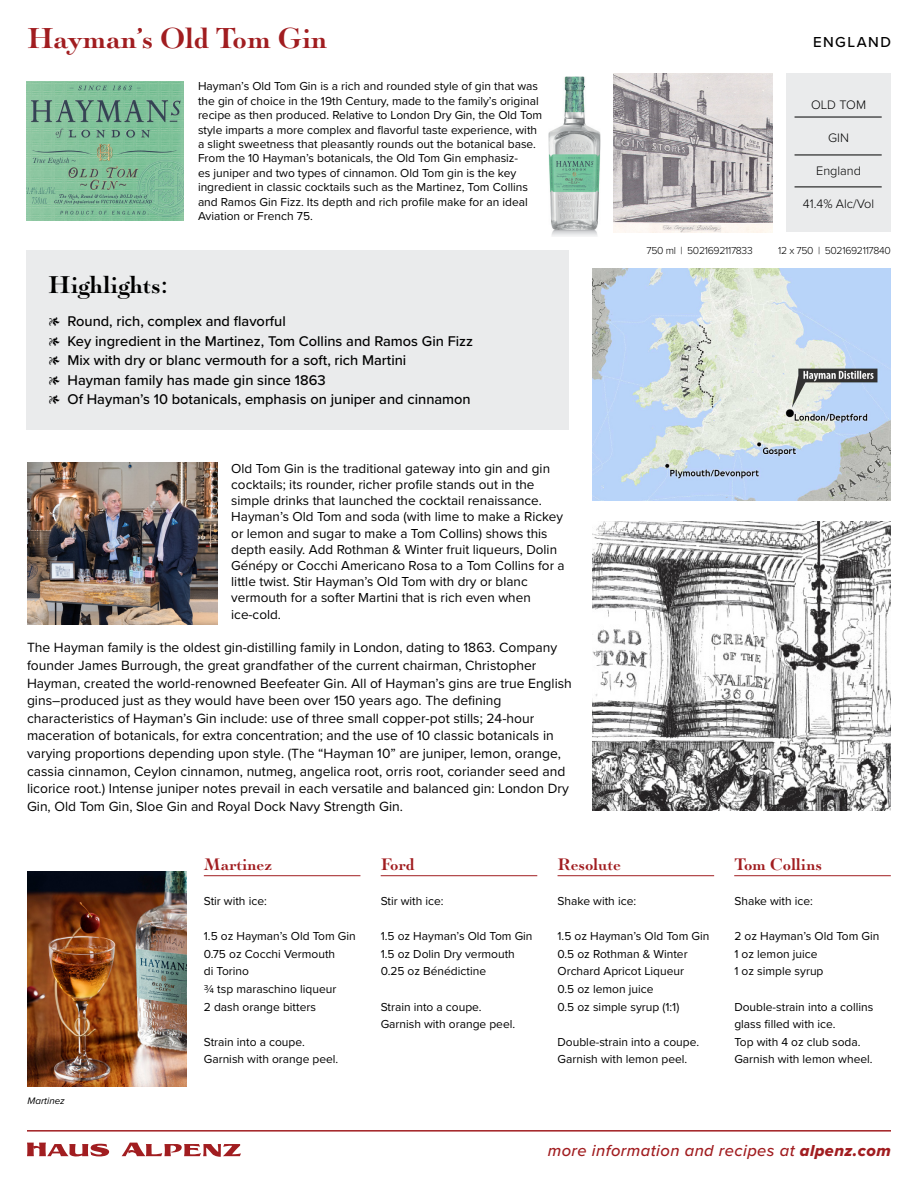
<style>
.page{position:relative;width:918px;height:1188px;background:#fff}
.page>*{position:absolute;margin:0;border:0;box-sizing:border-box;transform-origin:0 0}
.Main_Heading{font:700 28.5px "Paganini";color:#a11d20}
.Subheading{font:700 24px "Paganini";color:#000}
.Body__recipe{font:italic 500 16.5px "Proxima Nova";letter-spacing:.025em;color:#a11d20}
.Body__recipe-2{font:700 16.5px "Paganini";letter-spacing:-.005em;color:#a11d20}
.t1{font:500 15px "Proxima Nova";letter-spacing:.1em;color:#000}
.Body__recipe-3{font:500 14.7px "Proxima Nova";color:#000}
.Body__main{font:13.8px/17.7px "Proxima Nova";color:#000}
.Body__main-2{font:13.5px/16.2px "Proxima Nova";color:#000}
.t2{font:300 12.75px "Proxima Nova";color:#000}
.Body__recipe-4{font:12px/17.7px "Proxima Nova";color:#000}
.Body__main-3{font:12px/14.4px "Proxima Nova";color:#000}
.t3{font:300 10.5px "Proxima Nova";letter-spacing:-.03em;color:#000}
.Body__main-4{font:italic 9.75px "Proxima Nova";color:#000}
.s1{font-family:"Adobe Garamond Pro";font-weight:700;font-size:13.5px}
.s2{font-family:"Proxima Nova Extrabld It";font-weight:400;font-style:normal}
</style>
<div class="page">
<hr style="left:27px;top:1130px;width:864px;height:2px;background:#a11d20">
<img style="left:593px;top:521px;width:298px;height:290px">
<hr style="left:381px;top:875px;width:156px;height:1px;background:#a11d20">
<hr style="left:558px;top:875px;width:156px;height:1px;background:#a11d20">
<hr style="left:204px;top:875px;width:156px;height:1px;background:#a11d20">
<hr style="left:734px;top:875px;width:157px;height:1px;background:#a11d20">
<img style="left:593px;top:269px;width:298px;height:231px">
<svg style="left:27px;top:1143px;width:82px;height:14px"></svg>
<svg style="left:122px;top:1143px;width:119px;height:14px"></svg>
<img style="left:613px;top:73px;width:160px;height:159px">
<img style="left:548px;top:76px;width:53px;height:160px">
<img style="left:27px;top:82px;width:156px;height:139px">
<div style="left:26px;top:251px;width:542px;height:179px;background:#eaebec"></div>
<div style="left:786px;top:73px;width:105px;height:159px;background:#eaebec"></div>
<hr style="left:795px;top:117px;width:87px;height:1px;background:#000">
<hr style="left:795px;top:155px;width:87px;height:1px;background:#000">
<hr style="left:795px;top:187px;width:87px;height:1px;background:#000">
<img style="left:28px;top:871px;width:159px;height:216px">
<img style="left:27px;top:462px;width:191px;height:163px">
<p class="Main_Heading" style="left:27px;top:24px;width:302px">Hayman’s Old Tom Gin</p>
<p class="Subheading" style="left:48px;top:272px;width:122px">Highlights:</p>
<p class="Body__main-3" style="left:198px;top:79px;width:346px">Hayman’s Old Tom Gin is a rich and rounded style of gin that was the gin of choice in the 19th Century, made to the family’s original recipe as then produced. Relative to London Dry Gin, the Old Tom style imparts a more complex and flavorful taste experience, with a slight sweetness that pleasantly rounds out the botanical base.<br>From the 10 Hayman’s botanicals, the Old Tom Gin emphasiz-<br>es juniper and two types of cinnamon. Old Tom gin is the key ingredient in classic cocktails such as the Martinez, Tom Collins and Ramos Gin Fizz. Its depth and rich profile make for an ideal Aviation or French 75.</p>
<p class="Body__recipe-3" style="left:48px;top:310px;width:239px"><span class="s1">1</span> Round, rich, complex and flavorful</p>
<p class="Body__recipe-3" style="left:48px;top:330px;width:426px"><span class="s1">1</span> Key ingredient in the Martinez, Tom Collins and Ramos Gin Fizz</p>
<p class="Body__recipe-3" style="left:48px;top:349px;width:360px"><span class="s1">1</span> Mix with dry or blanc vermouth for a soft, rich Martini</p>
<p class="Body__recipe-3" style="left:48px;top:369px;width:279px"><span class="s1">1</span> Hayman family has made gin since 1863</p>
<p class="Body__recipe-3" style="left:48px;top:388px;width:424px"><span class="s1">1</span> Of Hayman’s 10 botanicals, emphasis on juniper and cinnamon</p>
<p class="Body__main-2" style="left:231px;top:460px;width:320px">Old Tom Gin is the traditional gateway into gin and gin cocktails; its rounder, richer profile stands out in the</p>
<p class="Body__main-2" style="left:231px;top:492px;width:312px">simple drinks that launched the cocktail renaissance.</p>
<p class="Body__main-2" style="left:231px;top:508px;width:335px">Hayman’s Old Tom and soda (with lime to make a Rickey or lemon and sugar to make a Tom Collins) shows this depth easily. Add Rothman &amp; Winter fruit liqueurs, Dolin Génépy or Cocchi Americano Rosa to a Tom Collins for a little twist. Stir Hayman’s Old Tom with dry or blanc</p>
<p class="Body__main-2" style="left:231px;top:589px;width:301px">vermouth for a softer Martini that is rich even when</p>
<p class="Body__main-2" style="left:231px;top:605px;width:51px">ice-cold.</p>
<p class="Body__main" style="left:27px;top:638px;width:546px">The Hayman family is the oldest gin-distilling family in London, dating to 1863. Company founder James Burrough, the great grandfather of the current chairman, Christopher Hayman, created the world-renowned Beefeater Gin. All of Hayman’s gins are true English gins–produced just as they would have been over 150 years ago. The defining</p>
<p class="Body__main" style="left:27px;top:709px;width:543px">characteristics of Hayman’s Gin include: use of three small copper-pot stills; 24-hour maceration of botanicals, for extra concentration; and the use of 10 classic botanicals in varying proportions depending upon style. (The “Hayman 10” are juniper, lemon, orange, cassia cinnamon, Ceylon cinnamon, nutmeg, angelica root, orris root, coriander seed and licorice root.) Intense juniper notes prevail in each versatile and balanced gin: London Dry Gin, Old Tom Gin, Sloe Gin and Royal Dock Navy Strength Gin.</p>
<p class="t1" style="left:813px;top:31px;width:79px">ENGLAND</p>
<p class="t2" style="left:811px;top:95px;width:56px">OLD TOM</p>
<p class="t2" style="left:828px;top:128px;width:22px">GIN</p>
<p class="t2" style="left:816px;top:161px;width:46px">England</p>
<p class="t2" style="left:803px;top:194px;width:73px">41.4% Alc/Vol</p>
<p class="t3" style="left:647px;top:243px;width:108px">750 ml | 5021692117833</p>
<p class="t3" style="left:778px;top:243px;width:114px">12 x 750 | 5021692117840</p>
<p class="Body__main-4" style="left:28px;top:1093px;width:39px">Martinez</p>
<p class="Body__recipe-2" style="left:204px;top:855px;width:70px">Martinez</p>
<p class="Body__recipe-4" style="left:204px;top:891px;width:65px">Stir with ice:</p>
<p class="Body__recipe-4" style="left:204px;top:927px;width:153px">1.5 oz Hayman’s Old Tom Gin</p>
<p class="Body__recipe-4" style="left:204px;top:944px;width:133px">0.75 oz Cocchi Vermouth</p>
<p class="Body__recipe-4" style="left:204px;top:962px;width:47px">di Torino</p>
<p class="Body__recipe-4" style="left:204px;top:980px;width:134px">¾ tsp maraschino liqueur</p>
<p class="Body__recipe-4" style="left:204px;top:997px;width:114px">2 dash orange bitters</p>
<p class="Body__recipe-4" style="left:204px;top:1032px;width:103px">Strain into a coupe.</p>
<p class="Body__recipe-4" style="left:204px;top:1050px;width:136px">Garnish with orange peel.</p>
<p class="Body__recipe-2" style="left:381px;top:855px;width:36px">Ford</p>
<p class="Body__recipe-4" style="left:381px;top:891px;width:65px">Stir with ice:</p>
<p class="Body__recipe-4" style="left:381px;top:927px;width:153px">1.5 oz Hayman’s Old Tom Gin</p>
<p class="Body__recipe-4" style="left:381px;top:944px;width:136px">1.5 oz Dolin Dry vermouth</p>
<p class="Body__recipe-4" style="left:381px;top:962px;width:107px">0.25 oz Bénédictine</p>
<p class="Body__recipe-4" style="left:381px;top:997px;width:103px">Strain into a coupe.</p>
<p class="Body__recipe-4" style="left:381px;top:1015px;width:136px">Garnish with orange peel.</p>
<p class="Body__recipe-2" style="left:558px;top:855px;width:65px">Resolute</p>
<p class="Body__recipe-4" style="left:558px;top:891px;width:80px">Shake with ice:</p>
<p class="Body__recipe-4" style="left:558px;top:927px;width:153px">1.5 oz Hayman’s Old Tom Gin</p>
<p class="Body__recipe-4" style="left:558px;top:944px;width:132px">0.5 oz Rothman &amp; Winter<br>Orchard Apricot Liqueur</p>
<p class="Body__recipe-4" style="left:558px;top:980px;width:97px">0.5 oz lemon juice</p>
<p class="Body__recipe-4" style="left:558px;top:997px;width:123px">0.5 oz simple syrup (1:1)</p>
<p class="Body__recipe-4" style="left:558px;top:1032px;width:143px">Double-strain into a coupe.</p>
<p class="Body__recipe-4" style="left:558px;top:1050px;width:131px">Garnish with lemon peel.</p>
<p class="Body__recipe-2" style="left:734px;top:855px;width:89px">Tom Collins</p>
<p class="Body__recipe-4" style="left:734px;top:891px;width:80px">Shake with ice:</p>
<p class="Body__recipe-4" style="left:734px;top:927px;width:147px">2 oz Hayman’s Old Tom Gin</p>
<p class="Body__recipe-4" style="left:734px;top:944px;width:85px">1 oz lemon juice</p>
<p class="Body__recipe-4" style="left:734px;top:962px;width:91px">1 oz simple syrup</p>
<p class="Body__recipe-4" style="left:734px;top:997px;width:140px">Double-strain into a collins glass filled with ice.</p>
<p class="Body__recipe-4" style="left:734px;top:1032px;width:128px">Top with 4 oz club soda.</p>
<p class="Body__recipe-4" style="left:734px;top:1050px;width:140px">Garnish with lemon wheel.</p>
<p class="Body__recipe" style="left:548px;top:1138px;width:345px">more information and recipes at <span class="s2">alpenz.com</span></p>
</div>
